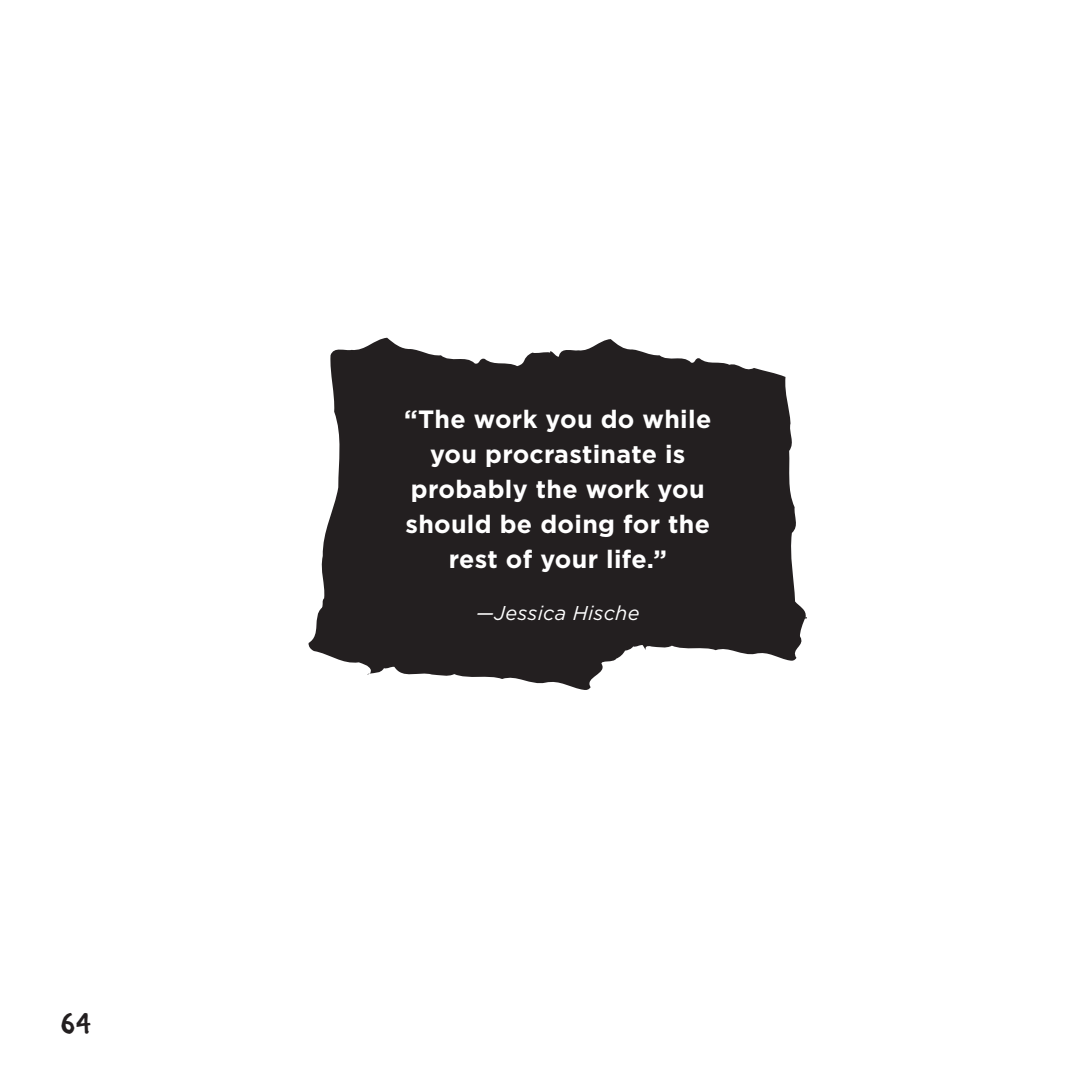
<style>
.page{position:relative;width:1080px;height:1080px;background:#fff}
.page>*{position:absolute;margin:0;border:0;box-sizing:border-box;transform-origin:0 0}
.t1{font:30px "Handy Sans";color:#231f20}
.t2{font:700 25px/35px "Gotham";letter-spacing:.01em;color:#fff;text-align:center}
.t3{font:italic 20px "Gotham";letter-spacing:.01em;color:#fff}
</style>
<div class="page">
<svg style="left:308px;top:338px;width:499px;height:352px;fill:#231f20"></svg>
<p class="t1" style="left:60px;top:1005px;width:33px">64</p>
<p class="t2" style="left:404px;top:401px;width:309px">“The work you do while you procrastinate is probably the work you should be doing for the rest of your life.”</p>
<p class="t3" style="left:476px;top:602px;width:165px">—Jessica Hische</p>
</div>
